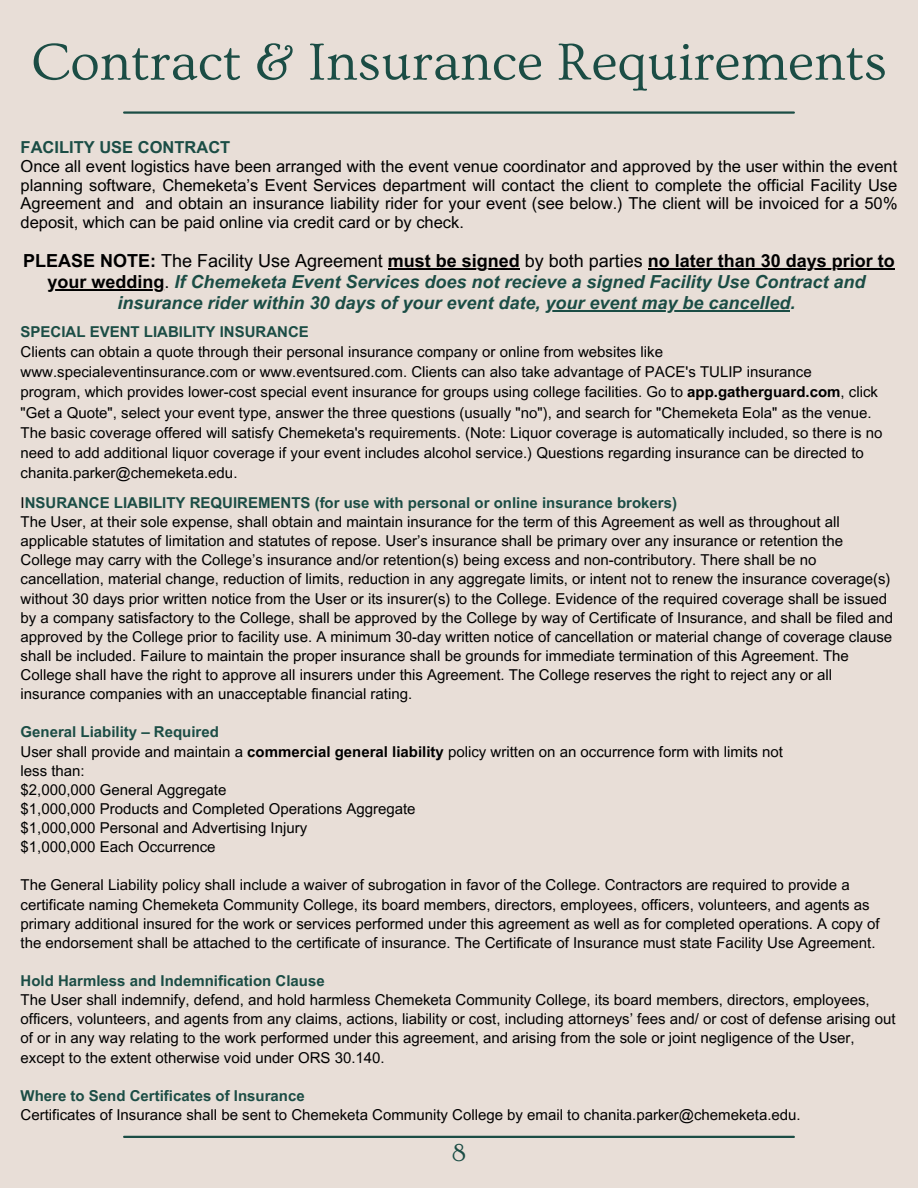
<style>
.page{position:relative;width:918px;height:1188px;background:#e8ded7}
.page>*{position:absolute;margin:0;border:0;box-sizing:border-box;transform-origin:0 0}
.t1{font:54.3px "Ovo";color:#1b4d45}
.t2{font:25.8px "Ovo";color:#1b4d45}
.t3{font:italic 700 18px/20.7px "Arial MT Pro";color:#1b4d45;text-align:center}
.t4{font:700 18px "Arial MT Pro";color:#000}
.t5{font:16.5px/18.8px "Arial MT Pro";color:#000}
.t6{font:15px/19.2px "Arial MT Pro";color:#000}
.t7{font:700 15px "Arial MT Pro";color:#1b4d45}
.s1{font-weight:700;color:#1b4d45}
.s2{font-weight:400}
.s3{font-style:normal;color:#000}
.s4{font-weight:400;font-style:normal;color:#000}
.s5{font-weight:700}
.s6{font-weight:400;color:#000}
</style>
<div class="page">
<hr style="left:124px;top:1136px;width:670px;height:2px;background:#1b4d45">
<hr style="left:124px;top:111px;width:670px;height:3px;background:#1b4d45">
<hr style="left:388px;top:269px;width:132px;height:1px;background:#000">
<hr style="left:648px;top:269px;width:247px;height:1px;background:#000">
<hr style="left:48px;top:289px;width:117px;height:2px;background:#000">
<hr style="left:545px;top:310px;width:245px;height:1px;background:#1b4d45">
<h2 class="t1" style="left:31px;top:33px;width:857px">Contract &amp; Insurance Requirements</h2>
<h2 class="t5" style="left:21px;top:140px;width:878px"><span class="s1">FACILITY USE CONTRACT<br></span>Once all event logistics have been arranged with the event venue coordinator and approved by the user within the event planning software, Chemeketa’s Event Services department will contact the client to complete the official Facility Use Agreement and and obtain an insurance liability rider for your event (see below.) The client will be invoiced for a 50% deposit, which can be paid online via credit card or by check.</h2>
<p class="t4" style="left:23px;top:254px;width:873px">PLEASE NOTE: <span class="s2">The Facility Use Agreement</span> must be signed <span class="s2">by both parties</span> no later than 30 days prior to</p>
<p class="t3" style="left:48px;top:274px;width:819px"><span class="s3">your wedding</span><span class="s4">.</span> If Chemeketa Event Services does not recieve a signed Facility Use Contract and insurance rider within 30 days of your event date, your event may be cancelled.</p>
<p class="t7" style="left:21px;top:326px;width:290px">SPECIAL EVENT LIABILITY INSURANCE</p>
<p class="t6" style="left:21px;top:344px;width:644px">Clients can obtain a quote through their personal insurance company or online from websites like</p>
<p class="t6" style="left:21px;top:364px;width:793px">www.specialeventinsurance.com or www.eventsured.com. Clients can also take advantage of PACE's TULIP insurance</p>
<p class="t6" style="left:21px;top:384px;width:864px;line-height:20.2px">program, which provides lower-cost special event insurance for groups using college facilities. Go to <span class="s5">app.gatherguard.com</span>, click "Get a Quote", select your event type, answer the three questions (usually "no"), and search for "Chemeketa Eola" as the venue.<br>The basic coverage offered will satisfy Chemeketa's requirements. (Note: Liquor coverage is automatically included, so there is no need to add additional liquor coverage if your event includes alcohol service.) Questions regarding insurance can be directed to chanita.parker@chemeketa.edu.</p>
<p class="t7" style="left:21px;top:497px;width:658px"><span class="s6">I</span>NSURANCE LIABILITY REQUIREMENTS (for use with personal or online insurance brokers)</p>
<p class="t6" style="left:21px;top:514px;width:874px">The User, at their sole expense, shall obtain and maintain insurance for the term of this Agreement as well as throughout all applicable statutes of limitation and statutes of repose. User’s insurance shall be primary over any insurance or retention the College may carry with the College’s insurance and/or retention(s) being excess and non-contributory. There shall be no cancellation, material change, reduction of limits, reduction in any aggregate limits, or intent not to renew the insurance coverage(s) without 30 days prior written notice from the User or its insurer(s) to the College. Evidence of the required coverage shall be issued by a company satisfactory to the College, shall be approved by the College by way of Certificate of Insurance, and shall be filed and approved by the College prior to facility use. A minimum 30-day written notice of cancellation or material change of coverage clause shall be included. Failure to maintain the proper insurance shall be grounds for immediate termination of this Agreement. The College shall have the right to approve all insurers under this Agreement. The College reserves the right to reject any or all insurance companies with an unacceptable financial rating.</p>
<p class="t7" style="left:21px;top:727px;width:200px">General Liability – Required</p>
<p class="t6" style="left:21px;top:744px;width:764px">User shall provide and maintain a <span class="s5">commercial general liability</span> policy written on an occurrence form with limits not</p>
<p class="t6" style="left:21px;top:763px;width:66px">less than:</p>
<p class="t6" style="left:21px;top:782px;width:207px">$2,000,000 General Aggregate</p>
<p class="t6" style="left:21px;top:801px;width:397px">$1,000,000 Products and Completed Operations Aggregate</p>
<p class="t6" style="left:21px;top:820px;width:288px">$1,000,000 Personal and Advertising Injury</p>
<p class="t6" style="left:21px;top:839px;width:197px">$1,000,000 Each Occurrence</p>
<p class="t6" style="left:21px;top:877px;width:861px">The General Liability policy shall include a waiver of subrogation in favor of the College. Contractors are required to provide a certificate naming Chemeketa Community College, its board members, directors, employees, officers, volunteers, and agents as primary additional insured for the work or services performed under this agreement as well as for completed operations. A copy of the endorsement shall be attached to the certificate of insurance. The Certificate of Insurance must state Facility Use Agreement.</p>
<p class="t7" style="left:21px;top:975px;width:306px">Hold Harmless and Indemnification Clause</p>
<p class="t6" style="left:21px;top:992px;width:877px">The User shall indemnify, defend, and hold harmless Chemeketa Community College, its board members, directors, employees, officers, volunteers, and agents from any claims, actions, liability or cost, including attorneys’ fees and/ or cost of defense arising out of or in any way relating to the work performed under this agreement, and arising from the sole or joint negligence of the User, except to the extent otherwise void under ORS 30.140.</p>
<p class="t7" style="left:21px;top:1090px;width:286px">Where to Send Certificates of Insurance</p>
<p class="t6" style="left:21px;top:1107px;width:782px">Certificates of Insurance shall be sent to Chemeketa Community College by email to chanita.parker@chemeketa.edu.</p>
<h1 class="t2" style="left:452px;top:1139px;width:16px">8</h1>
</div>
